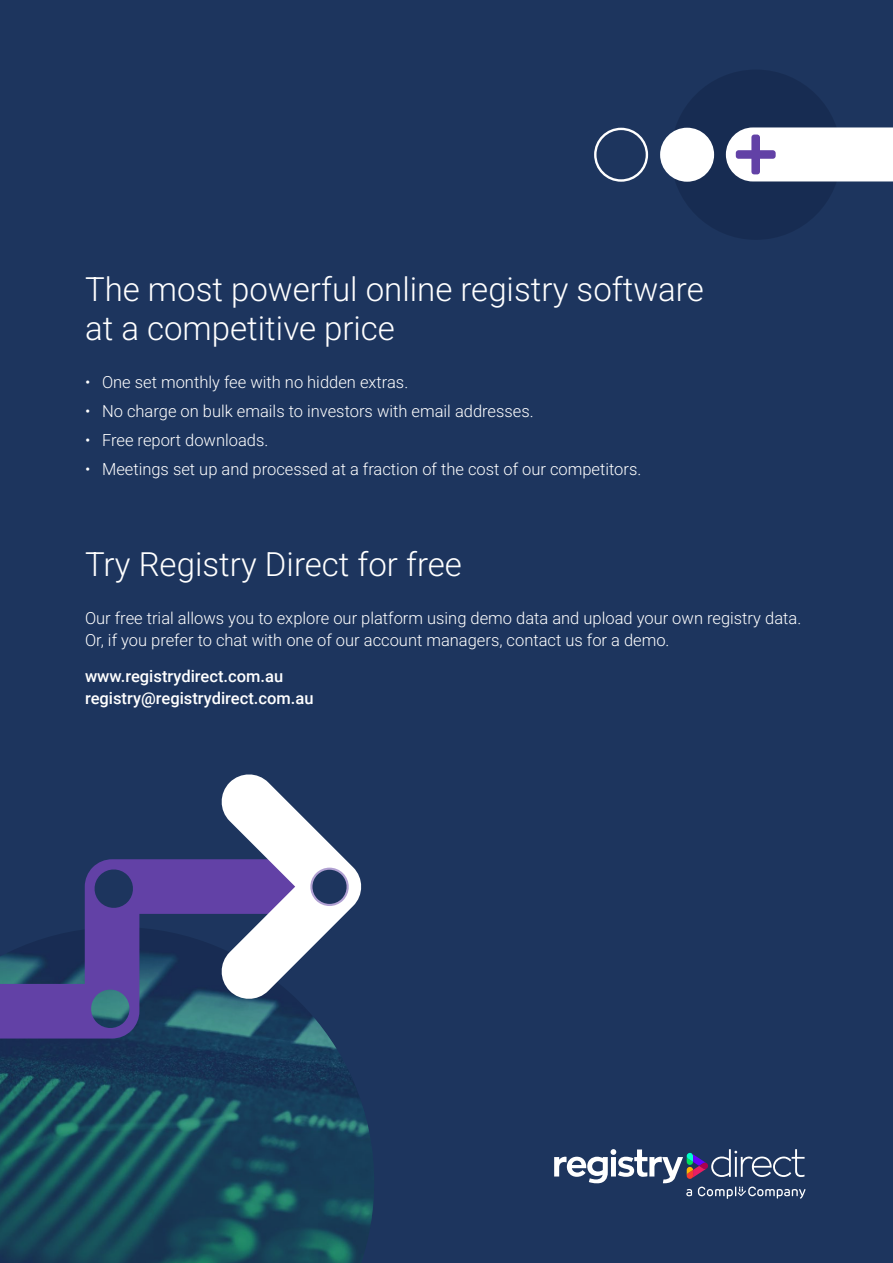
<style>
.page{position:relative;width:893px;height:1263px;background:#1d355e}
.page>*{position:absolute;margin:0;border:0;box-sizing:border-box;transform-origin:0 0}
.t1{font:33px/39px "Roboto";color:#fff}
.t2{font:16.5px/22.5px "Roboto";color:#fff}
.t3{font:500 16.5px/22.5px "Roboto";color:#fff}
</style>
<div class="page">
<svg style="left:0;top:1038px;width:374px;height:225px;fill:#173f59"></svg>
<svg style="left:554px;top:1149px;width:251px;height:50px"></svg>
<div style="left:671px;top:70px;width:170px;height:170px;background:#172c52;border-radius:50%"></div>
<svg style="left:726px;top:127px;width:167px;height:54px;background:#eae9f1"></svg>
<svg style="left:594px;top:128px;width:54px;height:54px"></svg>
<div style="left:660px;top:128px;width:54px;height:54px;background:#fff;border-radius:50%"></div>
<svg style="left:0;top:859px;width:330px;height:179px"></svg>
<svg style="left:219px;top:774px;width:143px;height:227px"></svg>
<h1 class="t1" style="left:85px;top:269px;width:620px">The most powerful online registry software at a competitive price</h1>
<p class="t2" style="left:85px;top:370px;width:325px">• One set monthly fee with no hidden extras.</p>
<p class="t2" style="left:85px;top:399px;width:450px">• No charge on bulk emails to investors with email addresses.</p>
<p class="t2" style="left:85px;top:428px;width:185px">• Free report downloads.</p>
<p class="t2" style="left:85px;top:457px;width:558px">• Meetings set up and processed at a fraction of the cost of our competitors.</p>
<h1 class="t1" style="left:85px;top:543px;width:378px">Try Registry Direct for free</h1>
<p class="t2" style="left:85px;top:606px;width:718px">Our free trial allows you to explore our platform using demo data and upload your own registry data.<br>Or, if you prefer to chat with one of our account managers, contact us for a demo.</p>
<p class="t3" style="left:85px;top:664px;width:230px">www.registrydirect.com.au registry@registrydirect.com.au</p>
</div>
